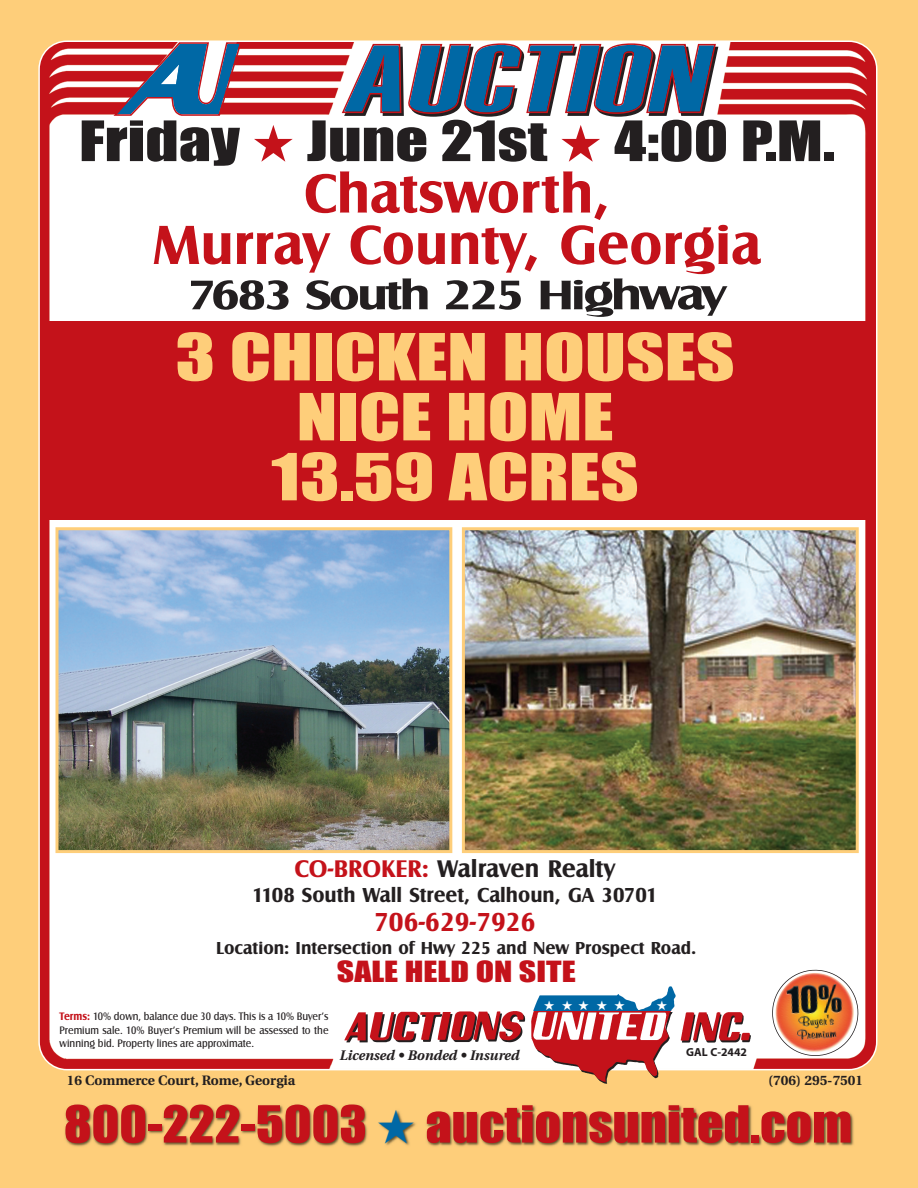
<style>
.page{position:relative;width:918px;height:1188px;background:#fece7a}
.page>*{position:absolute;margin:0;border:0;box-sizing:border-box;transform-origin:0 0}
.t1{font:60px/60px "Impact";color:#fece7a;text-align:center;scale:1.25 1}
.t2{font:700 57.15px/51.4px "Castle T";color:#c4121a;text-align:center}
.t3{font:51.45px "Impact";color:#231f20;scale:1.25 1}
.t4{font:47.25px "Impact";color:#c4121a;scale:1.1 1}
.t5{font:700 42.9px "Castle T";letter-spacing:-.055em;color:#231f20;scale:1.25 1}
.t6{font:27px "Impact";color:#c4121a;scale:1.25 1}
.t7{font:700 27px "Castle T";color:#c4121a}
.t8{font:700 24.9px "Castle T";color:#231f20}
.t9{font:700 21px "Castle T";color:#231f20}
.t10{font:700 18px "Castle T";color:#231f20}
.t11{font:italic 700 13.8px "Utopia";color:#231f20}
.t12{font:700 13.65px "Utopia";color:#231f20}
.t13{font:13.35px "Zapf Dingbats ITC";color:#fff}
.t14{font:700 11.7px "Myriad";color:#231f20}
.t15{font:11.25px/13.5px "Castle T";color:#231f20;text-align:justify;scale:.92 1}
.s1{color:#c4121a}
.s2{font-weight:700;color:#c4121a}
.s3{color:#0068a5}
</style>
<div class="page">
<img style="left:40px;top:42px;width:836px;height:1027px">
<svg style="left:342px;top:43px;width:376px;height:74px;background:#5f7e9e"></svg>
<img style="left:65px;top:1104px;width:789px;height:43px">
<img style="left:341px;top:1011px;width:413px;height:73px">
<img style="left:529px;top:985px;width:156px;height:26px">
<img style="left:769px;top:966px;width:93px;height:93px">
<svg style="left:114px;top:42px;width:128px;height:74px;background:#877b95"></svg>
<div style="left:40px;top:321px;width:830px;height:198px;background:#c4121a"></div>
<img style="left:60px;top:531px;width:388px;height:318px">
<div style="left:56px;top:527px;width:396px;height:326px;border:3px solid #fece7a"></div>
<img style="left:466px;top:531px;width:389px;height:318px">
<div style="left:462px;top:527px;width:397px;height:326px;border:3px solid #fece7a"></div>
<svg style="left:533px;top:1000px;width:135px;height:42px;background:#ac8293"></svg>
<h3 class="t3" style="left:79px;top:113px;width:606px">Friday <span class="s1">★</span> June 21st <span class="s1">★</span> 4:00 P.M.</h3>
<h2 class="t2" style="left:153px;top:167px;width:610px">Chatsworth,<br>Murray County, Georgia</h2>
<h3 class="t5" style="left:187px;top:269px;width:433px">7683 South 225 Highway</h3>
<h1 class="t1" style="left:175px;top:330px;width:449px">3 CHICKEN HOUSES<br>NICE HOME<br>13.59 ACRES</h1>
<h3 class="t8" style="left:294px;top:854px;width:322px"><span class="s1">CO-BROKER:</span> Walraven Realty</h3>
<h3 class="t9" style="left:252px;top:883px;width:407px">1108 South Wall Street, Calhoun, GA 30701</h3>
<h3 class="t7" style="left:374px;top:906px;width:163px">706-629-7926</h3>
<h3 class="t10" style="left:216px;top:937px;width:481px">Location: Intersection of Hwy 225 and New Prospect Road.</h3>
<h3 class="t6" style="left:337px;top:957px;width:193px">SALE HELD ON SITE</h3>
<p class="t15" style="left:60px;top:1010px;width:294px"><span class="s2">Terms:</span> 10% down, balance due 30 days. This is a 10% Buyer’s Premium sale. 10% Buyer’s Premium will be assessed to the winning bid. Property lines are approximate.</p>
<p class="t13" style="left:544px;top:997px;width:83px">★★★★★</p>
<p class="t11" style="left:339px;top:1049px;width:181px">Licensed • Bonded • Insured</p>
<p class="t14" style="left:686px;top:1048px;width:62px">GAL C-2442</p>
<p class="t12" style="left:67px;top:1075px;width:230px">16 Commerce Court, Rome, Georgia</p>
<p class="t12" style="left:768px;top:1075px;width:96px">(706) 295-7501</p>
<h3 class="t4" style="left:64px;top:1099px;width:718px">800-222-5003 <span class="s3">★</span> auctionsunited.com</h3>
</div>
